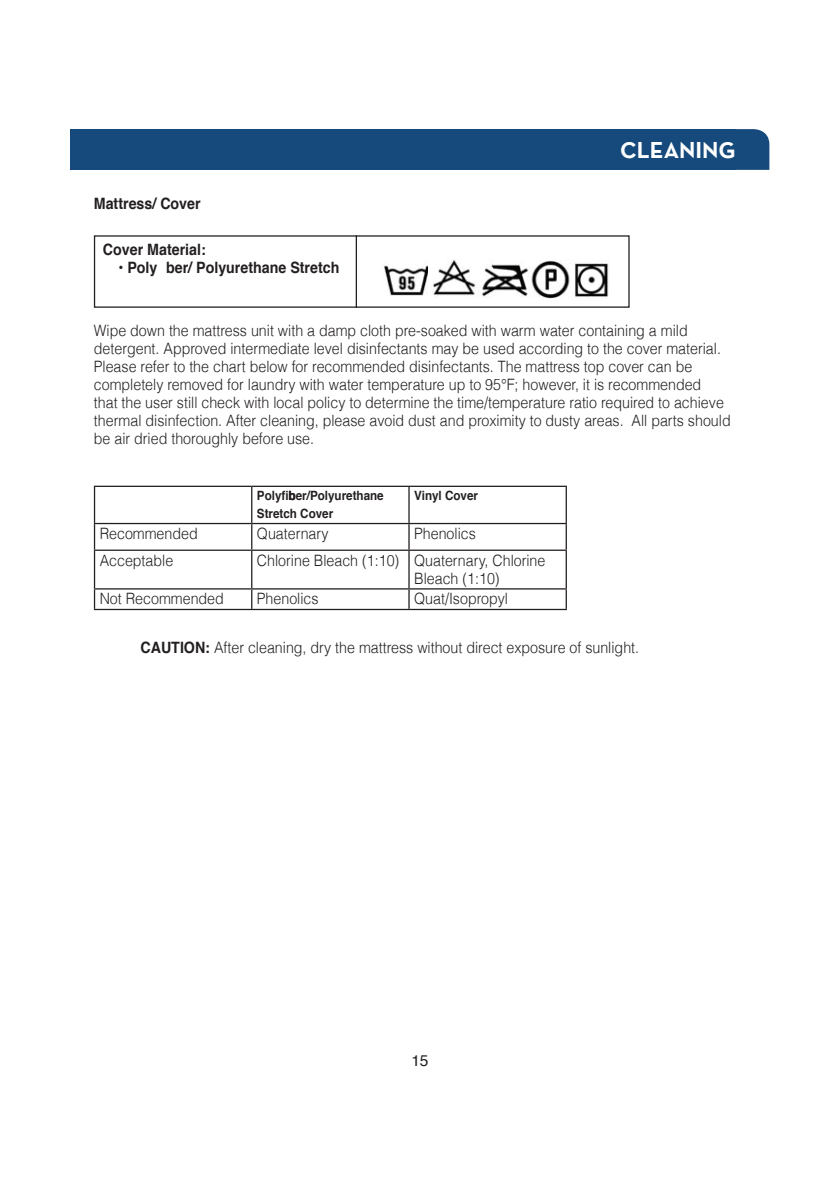
<style>
.page{position:relative;width:840px;height:1190px;background:#fff}
.page>*{position:absolute;margin:0;border:0;box-sizing:border-box;transform-origin:0 0}
.t1{font:700 23.2px "Neutraface Text TT";color:#fff}
.t2{font:300 15.6px/18.2px "Helvetica";color:#231f20;scale:.91 1}
.t3{font:700 15.6px "Helvetica";color:#231f20;scale:.91 1}
.t4{font:15.6px "Helvetica";color:#231f20}
.t5{font:700 12.8px/18.2px "Helvetica";color:#231f20;scale:.91 1}
.s1{font-weight:700}
</style>
<div class="page">
<svg style="left:736px;top:129px;width:33px;height:41px"></svg>
<div style="left:71px;top:129px;width:665px;height:41px;background:#174a7c"></div>
<hr style="left:94px;top:486px;width:158px;height:1px;background:#231f20">
<hr style="left:94px;top:487px;width:1px;height:36px;background:#231f20">
<hr style="left:252px;top:486px;width:157px;height:1px;background:#231f20">
<hr style="left:251px;top:487px;width:1px;height:36px;background:#231f20">
<hr style="left:409px;top:486px;width:158px;height:1px;background:#231f20">
<hr style="left:408px;top:487px;width:2px;height:36px;background:#231f20">
<hr style="left:566px;top:487px;width:1px;height:36px;background:#231f20">
<hr style="left:94px;top:523px;width:158px;height:1px;background:#231f20">
<svg style="left:94px;top:524px;width:1px;height:26px"></svg>
<hr style="left:252px;top:523px;width:157px;height:1px;background:#231f20">
<svg style="left:251px;top:524px;width:1px;height:26px"></svg>
<hr style="left:409px;top:523px;width:158px;height:1px;background:#231f20">
<hr style="left:408px;top:524px;width:2px;height:26px;background:#231f20">
<svg style="left:566px;top:524px;width:1px;height:26px"></svg>
<hr style="left:94px;top:550px;width:158px;height:1px;background:#231f20">
<hr style="left:94px;top:551px;width:1px;height:37px;background:#231f20">
<hr style="left:252px;top:550px;width:157px;height:1px;background:#231f20">
<hr style="left:251px;top:551px;width:1px;height:37px;background:#231f20">
<hr style="left:409px;top:550px;width:158px;height:1px;background:#231f20">
<hr style="left:408px;top:551px;width:2px;height:37px;background:#231f20">
<hr style="left:566px;top:551px;width:1px;height:37px;background:#231f20">
<hr style="left:94px;top:588px;width:158px;height:2px;background:#231f20">
<svg style="left:94px;top:590px;width:1px;height:19px"></svg>
<hr style="left:252px;top:588px;width:157px;height:2px;background:#231f20">
<svg style="left:251px;top:590px;width:1px;height:19px"></svg>
<hr style="left:409px;top:588px;width:158px;height:2px;background:#231f20">
<svg style="left:408px;top:590px;width:2px;height:19px"></svg>
<svg style="left:566px;top:590px;width:1px;height:19px"></svg>
<hr style="left:94px;top:609px;width:473px;height:1px;background:#231f20">
<div style="left:94px;top:235px;width:536px;height:73px;border:1px solid #231f20"></div>
<img style="left:383px;top:265px;width:45px;height:31px">
<img style="left:432px;top:260px;width:177px;height:39px">
<hr style="left:356px;top:235px;width:1px;height:73px;background:#231f20">
<p class="t3" style="left:94px;top:191px;width:119px">Mattress/ Cover</p>
<p class="t3" style="left:103px;top:237px;width:115px">Cover Material:</p>
<p class="t3" style="left:118px;top:255px;width:244px">• Poly ber/ Polyurethane Stretch</p>
<h1 class="t1" style="left:620px;top:135px;width:117px">CLEANING</h1>
<p class="t2" style="left:94px;top:320px;width:701px">Wipe down the mattress unit with a damp cloth pre-soaked with warm water containing a mild detergent. Approved intermediate level disinfectants may be used according to the cover material.<br>Please refer to the chart below for recommended disinfectants. The mattress top cover can be completely removed for laundry with water temperature up to 95°F; however, it is recommended<br>that the user still check with local policy to determine the time/temperature ratio required to achieve thermal disinfection. After cleaning, please avoid dust and proximity to dusty areas. All parts should be air dried thoroughly before use.</p>
<p class="t5" style="left:257px;top:487px;width:141px">Polyfiber/Polyurethane<br>Stretch Cover</p>
<p class="t5" style="left:414px;top:487px;width:72px">Vinyl Cover</p>
<p class="t2" style="left:100px;top:524px;width:109px">Recommended</p>
<p class="t2" style="left:257px;top:524px;width:80px">Quaternary</p>
<p class="t2" style="left:414px;top:524px;width:69px">Phenolics</p>
<p class="t2" style="left:100px;top:550px;width:82px">Acceptable</p>
<p class="t2" style="left:414px;top:550px;width:146px;text-indent:-157px">Chlorine Bleach (1:10) Quaternary, Chlorine<br>Bleach (1:10)</p>
<p class="t2" style="left:100px;top:589px;width:138px">Not Recommended</p>
<p class="t2" style="left:257px;top:589px;width:69px">Phenolics</p>
<p class="t2" style="left:414px;top:589px;width:105px">Quat/Isopropyl</p>
<p class="t2" style="left:140px;top:638px;width:550px"><span class="s1">CAUTION:</span> After cleaning, dry the mattress without direct exposure of sunlight.</p>
<p class="t4" style="left:411px;top:1049px;width:19px">15</p>
</div>
